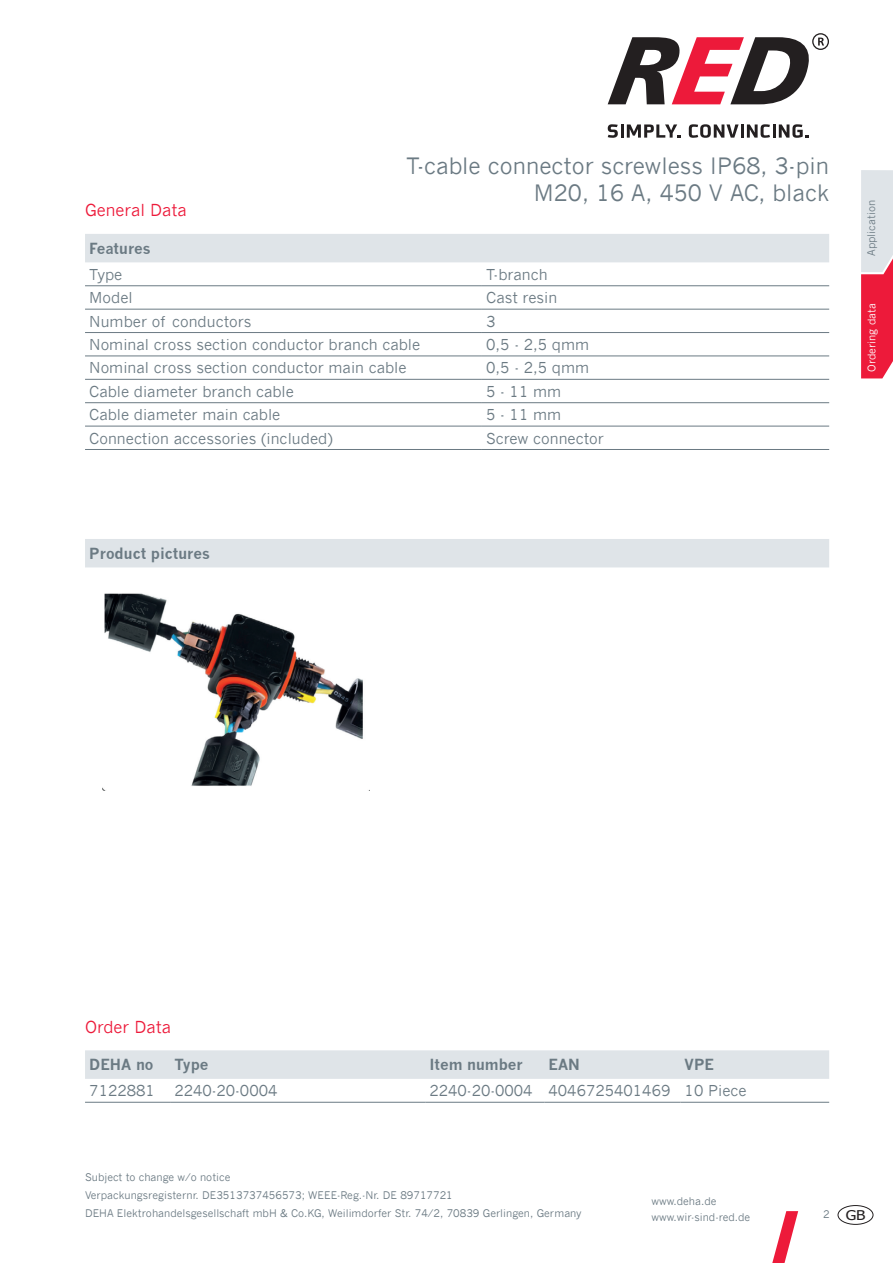
<style>
.page{position:relative;width:893px;height:1263px;background:#fff}
.page>*{position:absolute;margin:0;border:0;box-sizing:border-box;transform-origin:0 0}
.t1{font:22.5px/27px "News Gothic";color:#6b7a83;text-align:right}
.t2{font:16.5px "News Gothic";color:#ed1a3a}
.t3{font:15px "News Gothic";color:#6b7a83}
.t4{font:700 15px "News Gothic";color:#6b7a83}
.t5{font:13.5px "Tahoma";color:#231f20;scale:1.17 1}
.t6{font:10.5px/18px "News Gothic";color:#6b7a83}
.t7{font:10.5px "News Gothic";color:#fff}
.s1{font-family:"News Gothic";font-size:10.5px;color:#6b7a83}
</style>
<div class="page">
<svg style="left:608px;top:33px;width:221px;height:71px"></svg>
<svg style="left:608px;top:124px;width:10px;height:14px"></svg>
<hr style="left:620px;top:124px;width:3px;height:14px;background:#231f20">
<svg style="left:627px;top:124px;width:54px;height:14px"></svg>
<svg style="left:689px;top:124px;width:50px;height:14px"></svg>
<hr style="left:741px;top:124px;width:3px;height:14px;background:#231f20">
<svg style="left:747px;top:124px;width:23px;height:14px"></svg>
<hr style="left:772px;top:124px;width:3px;height:14px;background:#231f20">
<svg style="left:779px;top:124px;width:30px;height:14px"></svg>
<svg style="left:861px;top:170px;width:32px;height:208px;background:#e68092"></svg>
<svg style="left:772px;top:1211px;width:26px;height:52px"></svg>
<div style="left:838px;top:1205px;width:35px;height:19px;border:1px solid #231f20;border-radius:50%"></div>
<div style="left:85px;top:1050px;width:744px;height:29px;background:#dfe4e8"></div>
<hr style="left:85px;top:1102px;width:85px;height:1px;background:#6b7a83">
<hr style="left:170px;top:1102px;width:255px;height:1px;background:#6b7a83">
<hr style="left:425px;top:1102px;width:119px;height:1px;background:#6b7a83">
<hr style="left:544px;top:1102px;width:136px;height:1px;background:#6b7a83">
<hr style="left:680px;top:1102px;width:149px;height:1px;background:#6b7a83">
<div style="left:85px;top:234px;width:744px;height:28px;background:#dfe4e8"></div>
<hr style="left:85px;top:449px;width:397px;height:1px;background:#6b7a83">
<hr style="left:482px;top:449px;width:347px;height:1px;background:#6b7a83">
<hr style="left:85px;top:426px;width:397px;height:1px;background:#6b7a83">
<hr style="left:482px;top:426px;width:347px;height:1px;background:#6b7a83">
<hr style="left:85px;top:402px;width:397px;height:1px;background:#6b7a83">
<hr style="left:482px;top:402px;width:347px;height:1px;background:#6b7a83">
<hr style="left:85px;top:379px;width:397px;height:1px;background:#6b7a83">
<hr style="left:482px;top:379px;width:347px;height:1px;background:#6b7a83">
<hr style="left:85px;top:356px;width:397px;height:1px;background:#6b7a83">
<hr style="left:482px;top:356px;width:347px;height:1px;background:#6b7a83">
<hr style="left:85px;top:332px;width:397px;height:1px;background:#6b7a83">
<hr style="left:482px;top:332px;width:347px;height:1px;background:#6b7a83">
<hr style="left:85px;top:309px;width:397px;height:1px;background:#6b7a83">
<hr style="left:482px;top:309px;width:347px;height:1px;background:#6b7a83">
<hr style="left:85px;top:285px;width:397px;height:1px;background:#6b7a83">
<hr style="left:482px;top:285px;width:347px;height:1px;background:#6b7a83">
<div style="left:85px;top:539px;width:744px;height:28px;background:#dfe4e8"></div>
<img style="left:102px;top:593px;width:268px;height:198px">
<h1 class="t1" style="left:406px;top:152px;width:425px">T-cable connector screwless IP68, 3-pin<br>M20, 16 A, 450 V AC, black</h1>
<p class="t2" style="left:85px;top:200px;width:103px">General Data</p>
<p class="t4" style="left:89px;top:239px;width:63px">Features</p>
<p class="t3" style="left:89px;top:265px;width:35px">Type</p>
<p class="t3" style="left:486px;top:265px;width:63px">T-branch</p>
<p class="t3" style="left:89px;top:289px;width:45px">Model</p>
<p class="t3" style="left:486px;top:289px;width:73px">Cast resin</p>
<p class="t3" style="left:89px;top:312px;width:164px">Number of conductors</p>
<p class="t3" style="left:486px;top:312px;width:11px">3</p>
<p class="t3" style="left:89px;top:336px;width:332px">Nominal cross section conductor branch cable</p>
<p class="t3" style="left:486px;top:336px;width:105px">0,5 - 2,5 qmm</p>
<p class="t3" style="left:89px;top:359px;width:319px">Nominal cross section conductor main cable</p>
<p class="t3" style="left:486px;top:359px;width:105px">0,5 - 2,5 qmm</p>
<p class="t3" style="left:89px;top:382px;width:206px">Cable diameter branch cable</p>
<p class="t3" style="left:486px;top:382px;width:77px">5 - 11 mm</p>
<p class="t3" style="left:89px;top:406px;width:193px">Cable diameter main cable</p>
<p class="t3" style="left:486px;top:406px;width:77px">5 - 11 mm</p>
<p class="t3" style="left:89px;top:429px;width:245px">Connection accessories (included)</p>
<p class="t3" style="left:486px;top:429px;width:119px">Screw connector</p>
<p class="t6" style="left:862px;top:256px;width:57px;rotate:-90deg">Application</p>
<p class="t7" style="left:865px;top:372px;width:70px;rotate:-90deg">Ordering data</p>
<p class="t4" style="left:89px;top:544px;width:122px">Product pictures</p>
<p class="t2" style="left:85px;top:1017px;width:87px">Order Data</p>
<p class="t4" style="left:89px;top:1055px;width:66px">DEHA no</p>
<p class="t4" style="left:174px;top:1055px;width:36px">Type</p>
<p class="t4" style="left:429px;top:1055px;width:95px">Item number</p>
<p class="t4" style="left:549px;top:1055px;width:33px">EAN</p>
<p class="t4" style="left:685px;top:1055px;width:31px">VPE</p>
<p class="t3" style="left:89px;top:1082px;width:67px">7122881</p>
<p class="t3" style="left:174px;top:1082px;width:105px">2240-20-0004</p>
<p class="t3" style="left:429px;top:1082px;width:319px">2240-20-0004 4046725401469 10 Piece</p>
<p class="t6" style="left:85px;top:1168px;width:498px">Subject to change w/o notice<br>Verpackungsregisternr. DE3513737456573; WEEE-Reg.-Nr. DE 89717721<br>DEHA Elektrohandelsgesellschaft mbH &amp; Co.KG, Weilimdorfer Str. 74/2, 70839 Gerlingen, Germany</p>
<p class="t6" style="left:651px;top:1192px;width:100px;line-height:16.5px">www.deha.de www.wir-sind-red.de</p>
<p class="t5" style="left:823px;top:1206px;width:38px"><span class="s1">2</span> GB</p>
</div>
